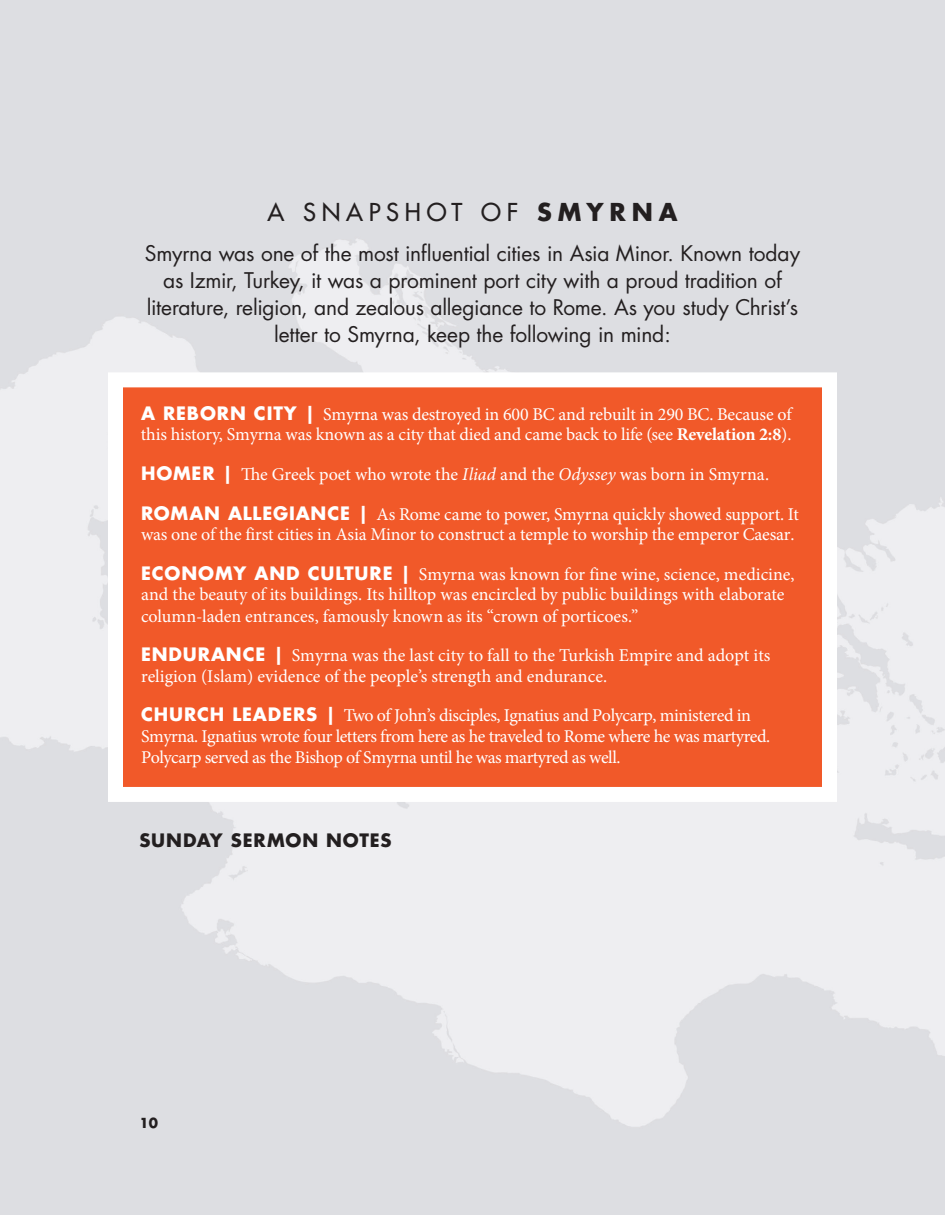
<style>
.page{position:relative;width:945px;height:1215px;background:#fff}
.page>*{position:absolute;margin:0;border:0;box-sizing:border-box;transform-origin:0 0}
.t1{font:24px "Futura";letter-spacing:.235em;color:#231f20}
.t2{font:21px/27px "Futura";letter-spacing:-.01em;color:#231f20;text-align:center}
.t3{font:18px/39.6px "Minion Pro";letter-spacing:-.01em;color:#fff}
.t4{font:700 18px "Futura";letter-spacing:.045em;color:#231f20}
.t5{font:700 13.5px "Futura";color:#231f20}
.s1{font-weight:700}
.s2{font-family:"Futura";font-weight:700}
.s3{font-style:italic}
</style>
<div class="page">
<svg style="left:100px;top:365px;width:744px;height:444px;background:#f17149"></svg>
<p class="t1" style="left:267px;top:197px;width:412px">A SNAPSHOT OF <span class="s1">SMYRNA</span></p>
<p class="t2" style="left:145px;top:240px;width:657px">Smyrna was one of the most influential cities in Asia Minor. Known today as Izmir, Turkey, it was a prominent port city with a proud tradition of literature, religion, and zealous allegiance to Rome. As you study Christ’s letter to Smyrna, keep the following in mind:</p>
<p class="t3" style="left:141px;top:404px;width:652px;line-height:20.5px"><span class="s2">A REBORN CITY |</span> Smyrna was destroyed in 600 BC and rebuilt in 290 BC. Because of this history, Smyrna was known as a city that died and came back to life (see <span class="s1">Revelation 2:8</span>).</p>
<p class="t3" style="left:141px;top:454px;width:659px"><span class="s2">HOMER |</span> The Greek poet who wrote the <span class="s3">Iliad</span> and the <span class="s3">Odyssey</span> was born in Smyrna.<br><span class="s2">ROMAN ALLEGIANCE |</span> As Rome came to power, Smyrna quickly showed support. It</p>
<p class="t3" style="left:141px;top:514px;width:655px">was one of the first cities in Asia Minor to construct a temple to worship the emperor Caesar.<br><span class="s2">ECONOMY AND CULTURE |</span> Smyrna was known for fine wine, science, medicine,</p>
<p class="t3" style="left:141px;top:584px;width:645px;line-height:21.6px">and the beauty of its buildings. Its hilltop was encircled by public buildings with elaborate column-laden entrances, famously known as its “crown of porticoes.”</p>
<p class="t3" style="left:141px;top:645px;width:631px;line-height:20.4px"><span class="s2">ENDURANCE |</span> Smyrna was the last city to fall to the Turkish Empire and adopt its religion (Islam) evidence of the people’s strength and endurance.</p>
<p class="t3" style="left:141px;top:705px;width:631px;line-height:21px"><span class="s2">CHURCH LEADERS |</span> Two of John’s disciples, Ignatius and Polycarp, ministered in<br>Smyrna. Ignatius wrote four letters from here as he traveled to Rome where he was martyred.<br>Polycarp served as the Bishop of Smyrna until he was martyred as well.</p>
<p class="t4" style="left:140px;top:828px;width:254px">SUNDAY SERMON NOTES</p>
<p class="t5" style="left:140px;top:1114px;width:20px">10</p>
</div>
